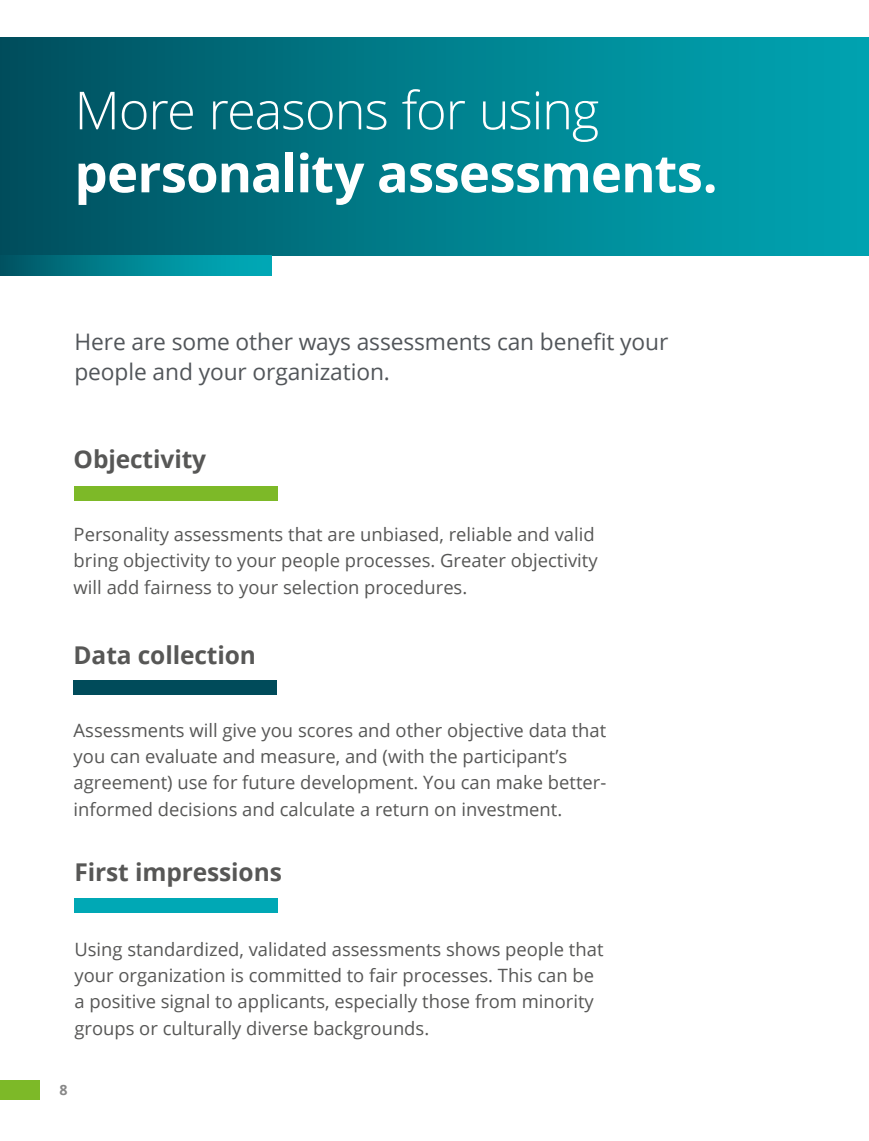
<style>
.page{position:relative;width:869px;height:1141px;background:#fff}
.page>*{position:absolute;margin:0;border:0;box-sizing:border-box;transform-origin:0 0}
.t1{font:700 52.5px "Open Sans";letter-spacing:-.015em;color:#fff}
.t2{font:300 52.5px "Open Sans";letter-spacing:-.025em;color:#fff}
.t3{font:700 24.5px "Open Sans";letter-spacing:-.005em;color:#575756}
.t4{font:22.75px/29.8px "Open Sans";letter-spacing:-.005em;color:#52565a}
.t5{font:18.38px/26.2px "Open Sans";color:#575756}
.t6{font:700 14.17px "Open Sans";color:#878787}
</style>
<div class="page">
<div style="left:0;top:1080px;width:40px;height:20px;background:#7db928"></div>
<div style="left:0;top:38px;width:868px;height:218px;background:linear-gradient(to right,#00515f,#00a8b5)"></div>
<div style="left:0;top:256px;width:271px;height:20px;background:linear-gradient(to right,#005866,#00b2bf)"></div>
<div style="left:74px;top:486px;width:204px;height:15px;background:#7db928"></div>
<div style="left:74px;top:681px;width:203px;height:14px;background:#004b5a"></div>
<div style="left:74px;top:898px;width:204px;height:15px;background:#00a8b5"></div>
<h1 class="t2" style="left:74px;top:74px;width:526px">More reasons for using</h1>
<h1 class="t1" style="left:74px;top:136px;width:644px">personality assessments.</h1>
<p class="t4" style="left:74px;top:327px;width:595px">Here are some other ways assessments can benefit your people and your organization.</p>
<h2 class="t3" style="left:74px;top:442px;width:134px">Objectivity</h2>
<p class="t5" style="left:74px;top:521px;width:525px">Personality assessments that are unbiased, reliable and valid bring objectivity to your people processes. Greater objectivity will add fairness to your selection procedures.</p>
<h2 class="t3" style="left:74px;top:638px;width:184px">Data collection</h2>
<p class="t5" style="left:74px;top:717px;width:534px">Assessments will give you scores and other objective data that you can evaluate and measure, and (with the participant’s agreement) use for future development. You can make better&shy;informed decisions and calculate a return on investment.</p>
<h2 class="t3" style="left:74px;top:854px;width:209px">First impressions</h2>
<p class="t5" style="left:74px;top:936px;width:530px">Using standardized, validated assessments shows people that your organization is committed to fair processes. This can be a positive signal to applicants, especially those from minority groups or culturally diverse backgrounds.</p>
<p class="t6" style="left:60px;top:1080px;width:10px">8</p>
</div>
